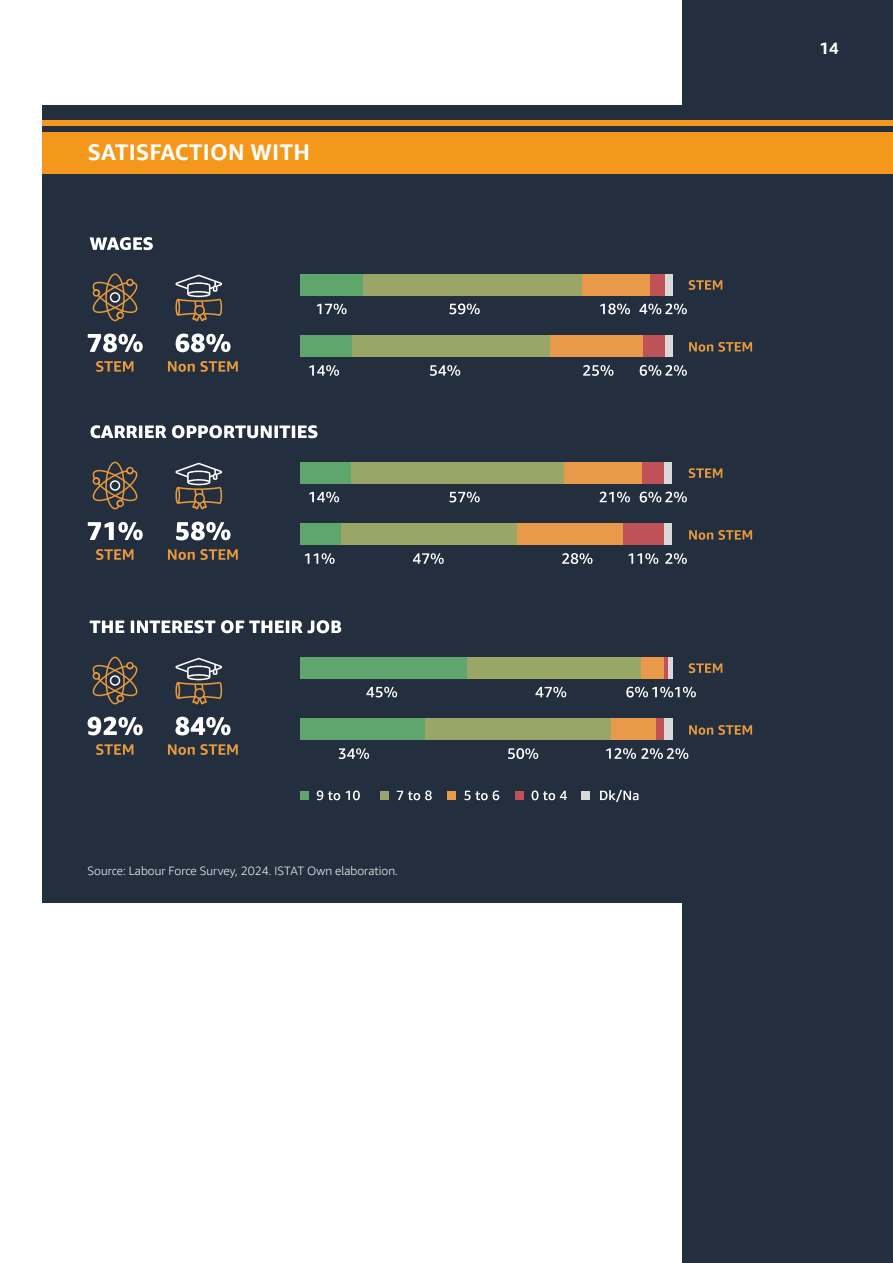
<style>
.page{position:relative;width:893px;height:1263px;background:#fff}
.page>*{position:absolute;margin:0;border:0;box-sizing:border-box;transform-origin:0 0}
.t1{font:700 22.5px "Amazon Ember";letter-spacing:.01em;color:#fff}
.t2{font:700 16.5px "Amazon Ember Display";color:#fff}
.t3{font:300 12px "Amazon Ember";color:#fff}
</style>
<div class="page">
<div style="left:682px;top:0;width:211px;height:1263px;background:#232f3e"></div>
<div style="left:43px;top:105px;width:850px;height:797px;background:#232f3e"></div>
<div style="left:43px;top:132px;width:850px;height:42px;background:#f4981b"></div>
<div style="left:43px;top:121px;width:850px;height:5px;background:#f4981b"></div>
<svg style="left:90px;top:237px;width:63px;height:13px"></svg>
<svg style="left:96px;top:361px;width:37px;height:11px"></svg>
<svg style="left:88px;top:333px;width:55px;height:19px"></svg>
<svg style="left:168px;top:361px;width:70px;height:11px"></svg>
<svg style="left:176px;top:333px;width:55px;height:19px"></svg>
<svg style="left:92px;top:273px;width:46px;height:48px"></svg>
<svg style="left:175px;top:275px;width:47px;height:46px"></svg>
<div style="left:300px;top:274px;width:63px;height:21px;background:#5ea66b"></div>
<div style="left:363px;top:274px;width:219px;height:21px;background:#99a666"></div>
<div style="left:582px;top:274px;width:68px;height:21px;background:#e8994a"></div>
<div style="left:650px;top:274px;width:14px;height:21px;background:#bf5259"></div>
<div style="left:664px;top:274px;width:8px;height:21px;background:#d9d9d9"></div>
<div style="left:300px;top:335px;width:52px;height:21px;background:#5ea66b"></div>
<div style="left:352px;top:335px;width:198px;height:21px;background:#99a666"></div>
<div style="left:550px;top:335px;width:93px;height:21px;background:#e8994a"></div>
<div style="left:643px;top:335px;width:21px;height:21px;background:#bf5259"></div>
<div style="left:664px;top:335px;width:8px;height:21px;background:#d9d9d9"></div>
<svg style="left:689px;top:280px;width:33px;height:10px"></svg>
<svg style="left:689px;top:342px;width:63px;height:10px"></svg>
<svg style="left:317px;top:304px;width:30px;height:10px"></svg>
<svg style="left:449px;top:303px;width:31px;height:11px"></svg>
<svg style="left:600px;top:303px;width:30px;height:11px"></svg>
<svg style="left:639px;top:303px;width:48px;height:11px"></svg>
<svg style="left:309px;top:365px;width:30px;height:11px"></svg>
<svg style="left:430px;top:365px;width:30px;height:11px"></svg>
<svg style="left:583px;top:365px;width:30px;height:11px"></svg>
<svg style="left:640px;top:365px;width:47px;height:11px"></svg>
<svg style="left:90px;top:425px;width:76px;height:13px"></svg>
<svg style="left:172px;top:425px;width:146px;height:13px"></svg>
<svg style="left:96px;top:549px;width:37px;height:11px"></svg>
<svg style="left:88px;top:522px;width:55px;height:18px"></svg>
<svg style="left:168px;top:549px;width:70px;height:11px"></svg>
<svg style="left:176px;top:522px;width:55px;height:18px"></svg>
<svg style="left:92px;top:462px;width:46px;height:47px"></svg>
<svg style="left:175px;top:463px;width:47px;height:46px"></svg>
<svg style="left:689px;top:468px;width:33px;height:10px"></svg>
<svg style="left:689px;top:530px;width:63px;height:10px"></svg>
<svg style="left:309px;top:492px;width:30px;height:10px"></svg>
<svg style="left:449px;top:492px;width:31px;height:10px"></svg>
<svg style="left:600px;top:492px;width:30px;height:10px"></svg>
<svg style="left:640px;top:492px;width:47px;height:10px"></svg>
<svg style="left:305px;top:553px;width:30px;height:11px"></svg>
<svg style="left:413px;top:553px;width:31px;height:11px"></svg>
<svg style="left:562px;top:553px;width:30px;height:11px"></svg>
<svg style="left:629px;top:553px;width:29px;height:11px"></svg>
<svg style="left:665px;top:553px;width:22px;height:11px"></svg>
<div style="left:300px;top:462px;width:51px;height:21px;background:#5ea66b"></div>
<div style="left:351px;top:462px;width:213px;height:21px;background:#99a666"></div>
<div style="left:564px;top:462px;width:78px;height:21px;background:#e8994a"></div>
<div style="left:642px;top:462px;width:22px;height:21px;background:#bf5259"></div>
<div style="left:664px;top:462px;width:8px;height:21px;background:#d9d9d9"></div>
<div style="left:300px;top:523px;width:41px;height:22px;background:#5ea66b"></div>
<div style="left:341px;top:523px;width:177px;height:22px;background:#99a666"></div>
<div style="left:518px;top:523px;width:105px;height:22px;background:#e8994a"></div>
<div style="left:623px;top:523px;width:41px;height:22px;background:#bf5259"></div>
<div style="left:664px;top:523px;width:8px;height:22px;background:#d9d9d9"></div>
<svg style="left:90px;top:620px;width:34px;height:13px"></svg>
<svg style="left:131px;top:620px;width:84px;height:13px"></svg>
<svg style="left:221px;top:620px;width:120px;height:13px"></svg>
<svg style="left:96px;top:744px;width:37px;height:11px"></svg>
<svg style="left:88px;top:717px;width:55px;height:18px"></svg>
<svg style="left:168px;top:744px;width:70px;height:11px"></svg>
<svg style="left:175px;top:717px;width:56px;height:18px"></svg>
<svg style="left:92px;top:657px;width:46px;height:47px"></svg>
<svg style="left:175px;top:658px;width:47px;height:46px"></svg>
<svg style="left:689px;top:663px;width:33px;height:10px"></svg>
<svg style="left:689px;top:725px;width:63px;height:10px"></svg>
<svg style="left:366px;top:687px;width:31px;height:10px"></svg>
<svg style="left:535px;top:687px;width:31px;height:10px"></svg>
<svg style="left:626px;top:687px;width:70px;height:10px"></svg>
<svg style="left:339px;top:748px;width:30px;height:11px"></svg>
<svg style="left:508px;top:748px;width:30px;height:11px"></svg>
<svg style="left:606px;top:748px;width:82px;height:11px"></svg>
<div style="left:300px;top:791px;width:9px;height:9px;background:#5ea66b"></div>
<svg style="left:317px;top:790px;width:23px;height:10px"></svg>
<svg style="left:346px;top:790px;width:14px;height:10px"></svg>
<div style="left:380px;top:791px;width:9px;height:9px;background:#99a666"></div>
<svg style="left:397px;top:790px;width:35px;height:10px"></svg>
<div style="left:447px;top:791px;width:9px;height:9px;background:#e8994a"></div>
<svg style="left:464px;top:790px;width:35px;height:10px"></svg>
<div style="left:515px;top:791px;width:9px;height:9px;background:#bf5259"></div>
<svg style="left:532px;top:790px;width:35px;height:10px"></svg>
<div style="left:581px;top:791px;width:9px;height:9px;background:#d9d9d9"></div>
<svg style="left:600px;top:790px;width:38px;height:12px"></svg>
<div style="left:300px;top:657px;width:167px;height:21px;background:#5ea66b"></div>
<div style="left:467px;top:657px;width:175px;height:21px;background:#99a666"></div>
<div style="left:641px;top:657px;width:24px;height:21px;background:#e8994a"></div>
<hr style="left:665px;top:657px;width:3px;height:21px;background:#bf5259">
<hr style="left:668px;top:657px;width:4px;height:21px;background:#d9d9d9">
<div style="left:300px;top:718px;width:126px;height:22px;background:#5ea66b"></div>
<div style="left:425px;top:718px;width:187px;height:22px;background:#99a666"></div>
<div style="left:612px;top:718px;width:44px;height:22px;background:#e8994a"></div>
<div style="left:656px;top:718px;width:8px;height:22px;background:#bf5259"></div>
<div style="left:664px;top:718px;width:8px;height:22px;background:#d9d9d9"></div>
<p class="t1" style="left:88px;top:138px;width:224px">SATISFACTION WITH</p>
<p class="t3" style="left:88px;top:863px;width:312px">Source: Labour Force Survey, 2024. ISTAT Own elaboration.</p>
<h2 class="t2" style="left:820px;top:38px;width:21px">14</h2>
</div>
